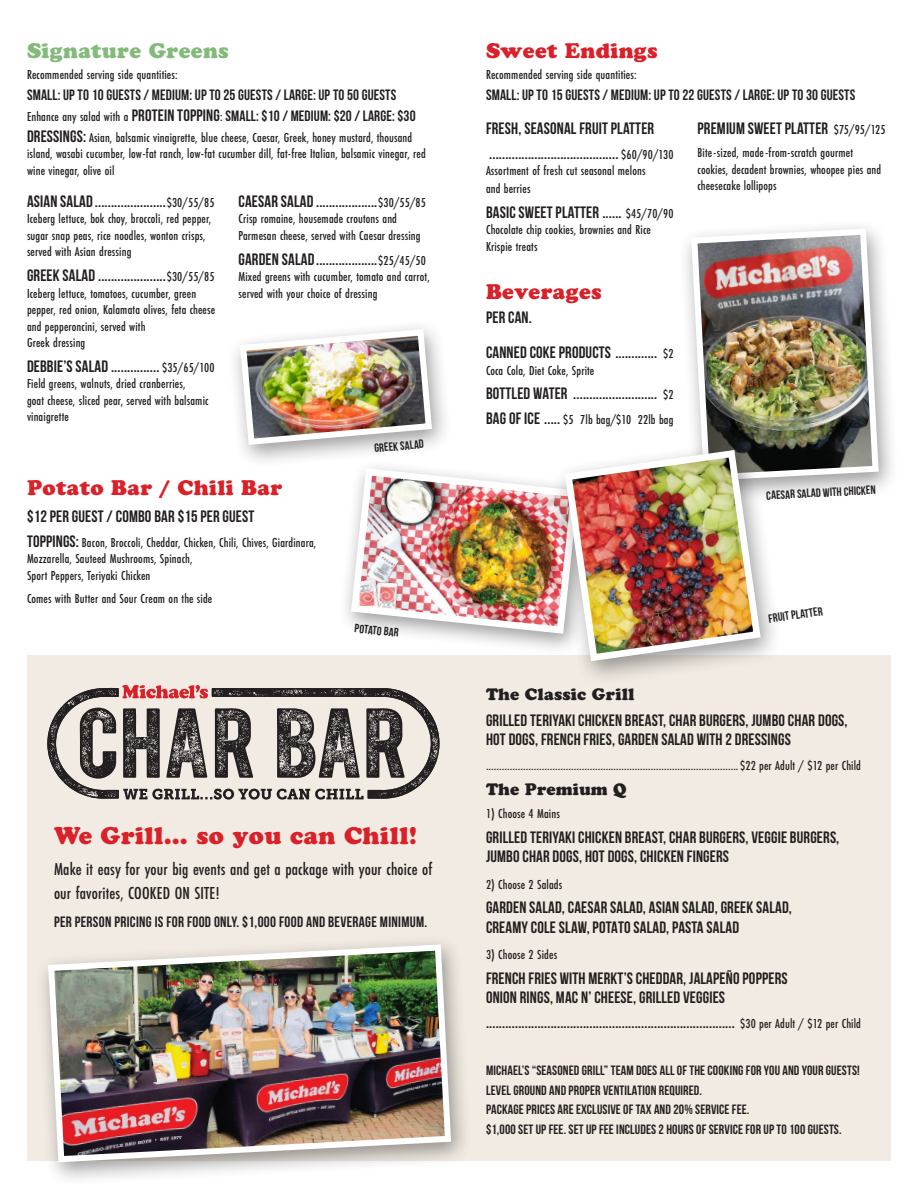
<style>
.page{position:relative;width:918px;height:1188px;background:#fff}
.page>*{position:absolute;margin:0;border:0;box-sizing:border-box;transform-origin:0 0}
.t1{font:24px "Cooper Black Std";letter-spacing:.02em;color:#da2028}
.Item{font:21px "Cooper Black Std";letter-spacing:.02em;color:#da2028}
.t2{font:21px "Cooper Black Std";letter-spacing:.02em;color:#84ba7a}
.t3{font:500 18px/24px "Futura PT Cond";letter-spacing:.01em;color:#231f20}
.Item-2{font:700 16.5px/19.5px "Bebas Neue";letter-spacing:.01em;color:#231f20}
.Item-3{font:16.5px "Cooper Black Std";letter-spacing:.01em;color:#231f20}
.t4{font:700 15px "Bebas Neue";letter-spacing:.01em;color:#231f20}
.Item-4{font:500 13.5px/16.5px "Futura PT Cond";letter-spacing:.01em;color:#231f20}
.t5{font:700 13.5px "Bebas Neue";letter-spacing:.01em;color:#231f20}
.Item-5{font:700 12px "Bebas Neue";color:#231f20}
.s1{font-family:"Futura PT Cond";font-weight:500;font-size:13.5px}
.s2{font-size:16.5px}
.s3{font-family:"Bebas Neue";font-weight:700;font-size:16.5px}
</style>
<div class="page">
<div style="left:339px;top:459px;width:258px;height:197px;background:#231f20;opacity:.45"></div>
<img style="left:347px;top:465px;width:204px;height:172px">
<div style="left:27px;top:656px;width:864px;height:505px;background:#f1ebe3"></div>
<div style="left:678px;top:218px;width:222px;height:287px;background:#231f20;opacity:.45"></div>
<img style="left:688px;top:225px;width:194px;height:259px">
<svg style="left:47px;top:685px;width:393px;height:115px"></svg>
<div style="left:35px;top:934px;width:437px;height:252px;background:#231f20;opacity:.45"></div>
<img style="left:45px;top:941px;width:409px;height:224px">
<div style="left:551px;top:440px;width:232px;height:247px;background:#231f20;opacity:.45"></div>
<img style="left:561px;top:446px;width:203px;height:219px">
<div style="left:227px;top:320px;width:226px;height:149px;background:#231f20;opacity:.45"></div>
<img style="left:237px;top:326px;width:198px;height:122px">
<p class="t2" style="left:27px;top:38px;width:203px">Signature Greens</p>
<p class="Item-4" style="left:27px;top:66px;width:152px">Recommended serving side quantities:</p>
<p class="t4" style="left:27px;top:87px;width:371px">SMALL: UP TO 10 GUESTS / MEDIUM: UP TO 25 GUESTS / LARGE: UP TO 50 GUESTS</p>
<p class="t4" style="left:27px;top:108px;width:390px"><span class="s1">Enhance any salad with a</span> <span class="s2">PROTEIN TOPPING</span><span class="s1">:</span> SMALL: $10 / MEDIUM: $20 / LARGE: $30</p>
<p class="Item-4" style="left:27px;top:129px;width:400px"><span class="s3">DRESSINGS:</span> Asian, balsamic vinaigrette, blue cheese, Caesar, Greek, honey mustard, thousand island, wasabi cucumber, low-fat ranch, low-fat cucumber dill, fat-free Italian, balsamic vinegar, red wine vinegar, olive oil</p>
<p class="Item-2" style="left:27px;top:191px;width:189px">ASIAN SALAD ......................<span class="s1">$30/55/85</span></p>
<p class="Item-4" style="left:27px;top:211px;width:186px">Iceberg lettuce, bok choy, broccoli, red pepper, sugar snap peas, rice noodles, wonton crisps, served with Asian dressing</p>
<p class="Item-2" style="left:27px;top:265px;width:189px">GREEK SALAD .....................<span class="s1">$30/55/85</span></p>
<p class="Item-4" style="left:27px;top:285px;width:190px">Iceberg lettuce, tomatoes, cucumber, green pepper, red onion, Kalamata olives, feta cheese and pepperoncini, served with<br>Greek dressing</p>
<p class="Item-2" style="left:27px;top:356px;width:189px">DEBBIE’S SALAD ............... <span class="s1">$35/65/100</span></p>
<p class="Item-4" style="left:27px;top:376px;width:183px">Field greens, walnuts, dried cranberries,<br>goat cheese, sliced pear, served with balsamic vinaigrette</p>
<p class="Item-2" style="left:238px;top:191px;width:189px">CAESAR SALAD ...................<span class="s1">$30/55/85</span></p>
<p class="Item-4" style="left:238px;top:211px;width:184px">Crisp romaine, housemade croutons and<br>Parmesan cheese, served with Caesar dressing</p>
<p class="Item-2" style="left:238px;top:249px;width:189px">GARDEN SALAD...................<span class="s1">$25/45/50</span></p>
<p class="Item-4" style="left:238px;top:268px;width:193px">Mixed greens with cucumber, tomato and carrot, served with your choice of dressing</p>
<p class="Item" style="left:27px;top:475px;width:257px">Potato Bar / Chili Bar</p>
<p class="Item-2" style="left:27px;top:506px;width:229px">$12 PER GUEST / COMBO BAR $15 PER GUEST</p>
<p class="Item-4" style="left:27px;top:534px;width:291px"><span class="s3">TOPPINGS:</span> Bacon, Broccoli, Cheddar, Chicken, Chili, Chives, Giardinara,<br>Mozzarella, Sauteed Mushrooms, Spinach,<br>Sport Peppers, Teriyaki Chicken</p>
<p class="Item-4" style="left:27px;top:590px;width:187px">Comes with Butter and Sour Cream on the side</p>
<p class="Item-5" style="left:374px;top:442px;width:51px;rotate:-5deg">GREEK SALAD</p>
<p class="Item-5" style="left:355px;top:622px;width:46px;rotate:6deg">POTATO BAR</p>
<p class="t1" style="left:54px;top:821px;width:364px">We Grill… so you can Chill!</p>
<p class="t3" style="left:54px;top:857px;width:380px">Make it easy for your big events and get a package with your choice of our favorites, COOKED ON SITE!</p>
<p class="t4" style="left:54px;top:914px;width:375px">PER PERSON PRICING IS FOR FOOD ONLY. $1,000 FOOD AND BEVERAGE MINIMUM.</p>
<p class="Item" style="left:486px;top:38px;width:173px">Sweet Endings</p>
<p class="Item-4" style="left:486px;top:66px;width:152px">Recommended serving side quantities:</p>
<p class="t4" style="left:486px;top:87px;width:371px">SMALL: UP TO 15 GUESTS / MEDIUM: UP TO 22 GUESTS / LARGE: UP TO 30 GUESTS</p>
<p class="Item-2" style="left:486px;top:118px;width:170px">FRESH, SEASONAL FRUIT PLATTER</p>
<p class="Item-2" style="left:489px;top:143px;width:186px">........................................ <span class="s1">$60/90/130</span></p>
<p class="Item-4" style="left:486px;top:162px;width:161px;line-height:18px">Assortment of fresh cut seasonal melons and berries</p>
<p class="Item-2" style="left:486px;top:202px;width:189px">BASIC SWEET PLATTER ...... <span class="s1">$45/70/90</span></p>
<p class="Item-4" style="left:486px;top:222px;width:167px">Chocolate chip cookies, brownies and Rice<br>Krispie treats</p>
<p class="Item-2" style="left:698px;top:118px;width:190px">PREMIUM SWEET PLATTER <span class="s1">$75/95/125</span></p>
<p class="Item-4" style="left:698px;top:144px;width:185px">Bite-sized, made-from-scratch gourmet cookies, decadent brownies, whoopee pies and cheesecake lollipops</p>
<p class="Item" style="left:486px;top:279px;width:117px">Beverages</p>
<p class="Item-2" style="left:486px;top:308px;width:47px">PER CAN.</p>
<p class="Item-2" style="left:486px;top:342px;width:189px">CANNED COKE PRODUCTS ............. <span class="s1">$2</span></p>
<p class="Item-4" style="left:486px;top:362px;width:110px">Coca Cola, Diet Coke, Sprite</p>
<p class="Item-2" style="left:486px;top:384px;width:189px">BOTTLED WATER .......................... <span class="s1">$2</span></p>
<p class="Item-4" style="left:486px;top:411px;width:189px"><span class="s3">BAG OF ICE .....</span> $5 7lb bag/$10 22lb bag</p>
<p class="Item-5" style="left:766px;top:489px;width:111px;rotate:-3deg">CAESAR SALAD WITH CHICKEN</p>
<p class="Item-5" style="left:768px;top:612px;width:56px;rotate:-8deg">FRUIT PLATTER</p>
<p class="Item-3" style="left:486px;top:684px;width:150px">The Classic Grill</p>
<p class="Item-2" style="left:486px;top:710px;width:363px">GRILLED TERIYAKI CHICKEN BREAST, CHAR BURGERS, JUMBO CHAR DOGS,<br>HOT DOGS, FRENCH FRIES, GARDEN SALAD WITH 2 DRESSINGS</p>
<p class="Item-4" style="left:486px;top:757px;width:377px">...............................................................................................$22 per Adult / $12 per Child</p>
<p class="Item-3" style="left:486px;top:779px;width:142px">The Premium Q</p>
<p class="Item-4" style="left:486px;top:805px;width:75px">1) Choose 4 Mains</p>
<p class="Item-2" style="left:486px;top:827px;width:355px">GRILLED TERIYAKI CHICKEN BREAST, CHAR BURGERS, VEGGIE BURGERS,<br>JUMBO CHAR DOGS, HOT DOGS, CHICKEN FINGERS</p>
<p class="Item-4" style="left:486px;top:876px;width:78px">2) Choose 2 Salads</p>
<p class="Item-2" style="left:486px;top:898px;width:307px">GARDEN SALAD, CAESAR SALAD, ASIAN SALAD, GREEK SALAD,<br>CREAMY COLE SLAW, POTATO SALAD, PASTA SALAD</p>
<p class="Item-4" style="left:486px;top:946px;width:73px">3) Choose 2 Sides</p>
<p class="Item-2" style="left:486px;top:968px;width:303px">FRENCH FRIES WITH MERKT’S CHEDDAR, JALAPEÑO POPPERS<br>ONION RINGS, MAC N’ CHEESE, GRILLED VEGGIES</p>
<p class="Item-2" style="left:486px;top:1012px;width:377px">............................................................................. <span class="s1">$30 per Adult / $12 per Child</span></p>
<p class="t5" style="left:486px;top:1063px;width:375px">MICHAEL’S “SEASONED GRILL” TEAM DOES ALL OF THE COOKING FOR YOU AND YOUR GUESTS!</p>
<p class="t5" style="left:486px;top:1083px;width:217px">LEVEL GROUND AND PROPER VENTILATION REQUIRED.</p>
<p class="t5" style="left:486px;top:1102px;width:265px">PACKAGE PRICES ARE EXCLUSIVE OF TAX AND 20% SERVICE FEE.</p>
<p class="t5" style="left:486px;top:1122px;width:357px">$1,000 SET UP FEE. SET UP FEE INCLUDES 2 HOURS OF SERVICE FOR UP TO 100 GUESTS.</p>
</div>
